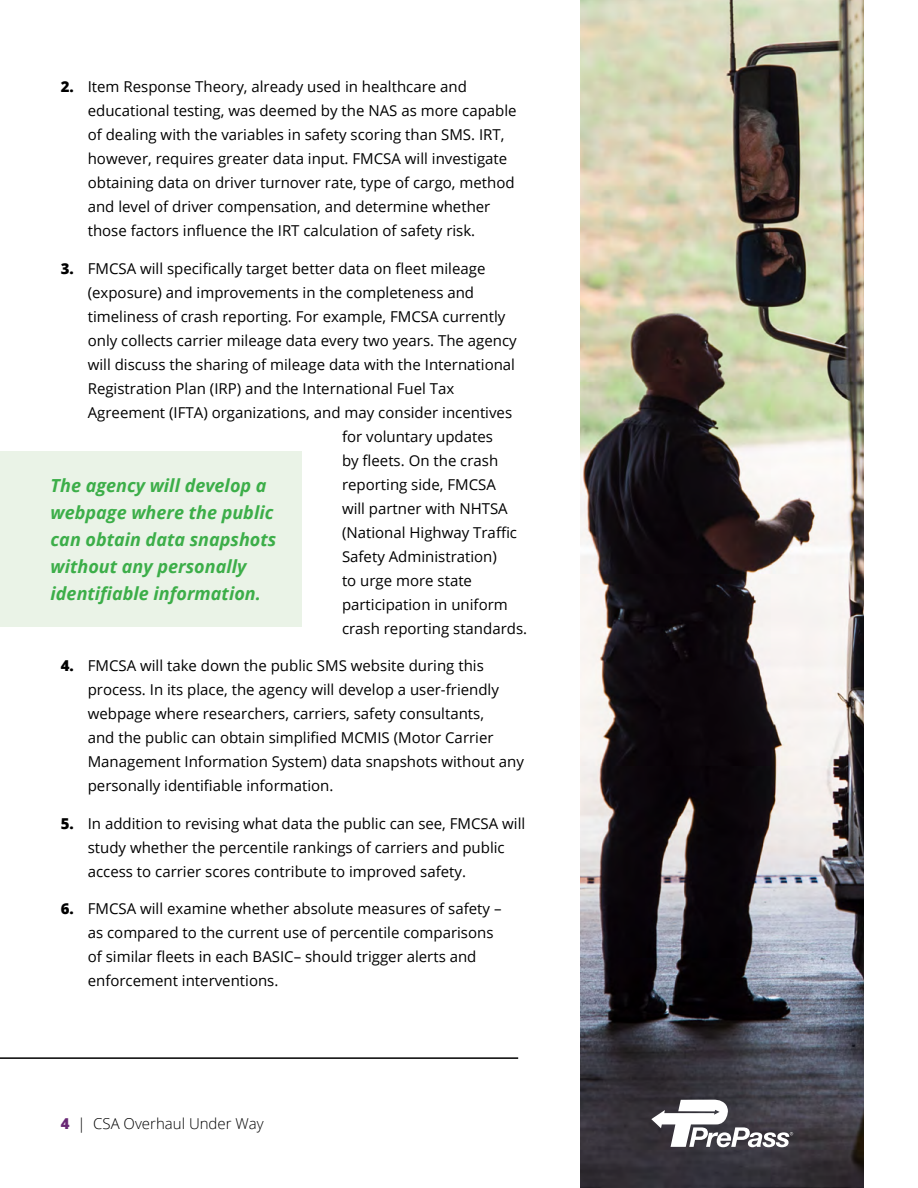
<style>
.page{position:relative;width:918px;height:1188px;background:#fff}
.page>*{position:absolute;margin:0;border:0;box-sizing:border-box;transform-origin:0 0}
.t1{font:italic 700 18px/27px "Open Sans";color:#3cae49}
.t2{font:15px/24px "Open Sans";color:#000}
.t3{font:300 15px "Open Sans";color:#000}
.s1{font-weight:800}
.s2{font-weight:800;color:#692875}
</style>
<div class="page">
<hr style="left:0;top:1057px;width:518px;height:2px;background:#000">
<img style="left:580px;top:0;width:284px;height:1188px">
<svg style="left:651px;top:1100px;width:142px;height:47px"></svg>
<div style="left:0;top:451px;width:302px;height:175px;background:#eaf3e7"></div>
<p class="t2" style="left:88px;top:75px;width:430px;text-indent:-27px"><span class="s1">2.</span> Item Response Theory, already used in healthcare and educational testing, was deemed by the NAS as more capable of dealing with the variables in safety scoring than SMS. IRT, however, requires greater data input. FMCSA will investigate obtaining data on driver turnover rate, type of cargo, method and level of driver compensation, and determine whether those factors influence the IRT calculation of safety risk.</p>
<p class="t2" style="left:61px;top:256px;width:426px"><span class="s1">3.</span> FMCSA will specifically target better data on fleet mileage</p>
<p class="t2" style="left:88px;top:280px;width:388px">(exposure) and improvements in the completeness and</p>
<p class="t2" style="left:88px;top:304px;width:419px">timeliness of crash reporting. For example, FMCSA currently</p>
<p class="t2" style="left:88px;top:328px;width:431px">only collects carrier mileage data every two years. The agency</p>
<p class="t2" style="left:88px;top:352px;width:429px">will discuss the sharing of mileage data with the International</p>
<p class="t2" style="left:88px;top:376px;width:368px">Registration Plan (IRP) and the International Fuel Tax</p>
<p class="t2" style="left:88px;top:400px;width:426px">Agreement (IFTA) organizations, and may consider incentives</p>
<p class="t2" style="left:342px;top:424px;width:152px">for voluntary updates</p>
<p class="t2" style="left:342px;top:448px;width:158px">by fleets. On the crash</p>
<p class="t2" style="left:342px;top:472px;width:155px">reporting side, FMCSA</p>
<p class="t2" style="left:342px;top:496px;width:167px">will partner with NHTSA</p>
<p class="t2" style="left:342px;top:520px;width:177px">(National Highway Traffic</p>
<p class="t2" style="left:342px;top:544px;width:156px">Safety Administration)</p>
<p class="t2" style="left:342px;top:568px;width:132px">to urge more state</p>
<p class="t2" style="left:342px;top:592px;width:167px">participation in uniform</p>
<p class="t2" style="left:342px;top:616px;width:187px">crash reporting standards.</p>
<p class="t2" style="left:88px;top:654px;width:438px;text-indent:-27px"><span class="s1">4.</span> FMCSA will take down the public SMS website during this process. In its place, the agency will develop a user-friendly webpage where researchers, carriers, safety consultants,<br>and the public can obtain simplified MCMIS (Motor Carrier Management Information System) data snapshots without any personally identifiable information.</p>
<p class="t2" style="left:88px;top:811px;width:439px;text-indent:-27px"><span class="s1">5.</span> In addition to revising what data the public can see, FMCSA will study whether the percentile rankings of carriers and public access to carrier scores contribute to improved safety.</p>
<p class="t2" style="left:88px;top:897px;width:415px;text-indent:-27px"><span class="s1">6.</span> FMCSA will examine whether absolute measures of safety – as compared to the current use of percentile comparisons of similar fleets in each BASIC– should trigger alerts and enforcement interventions.</p>
<p class="t1" style="left:51px;top:471px;width:227px">The agency will develop a webpage where the public can obtain data snapshots without any personally identifiable information.</p>
<p class="t3" style="left:61px;top:1113px;width:204px"><span class="s2">4</span> | CSA Overhaul Under Way</p>
</div>
